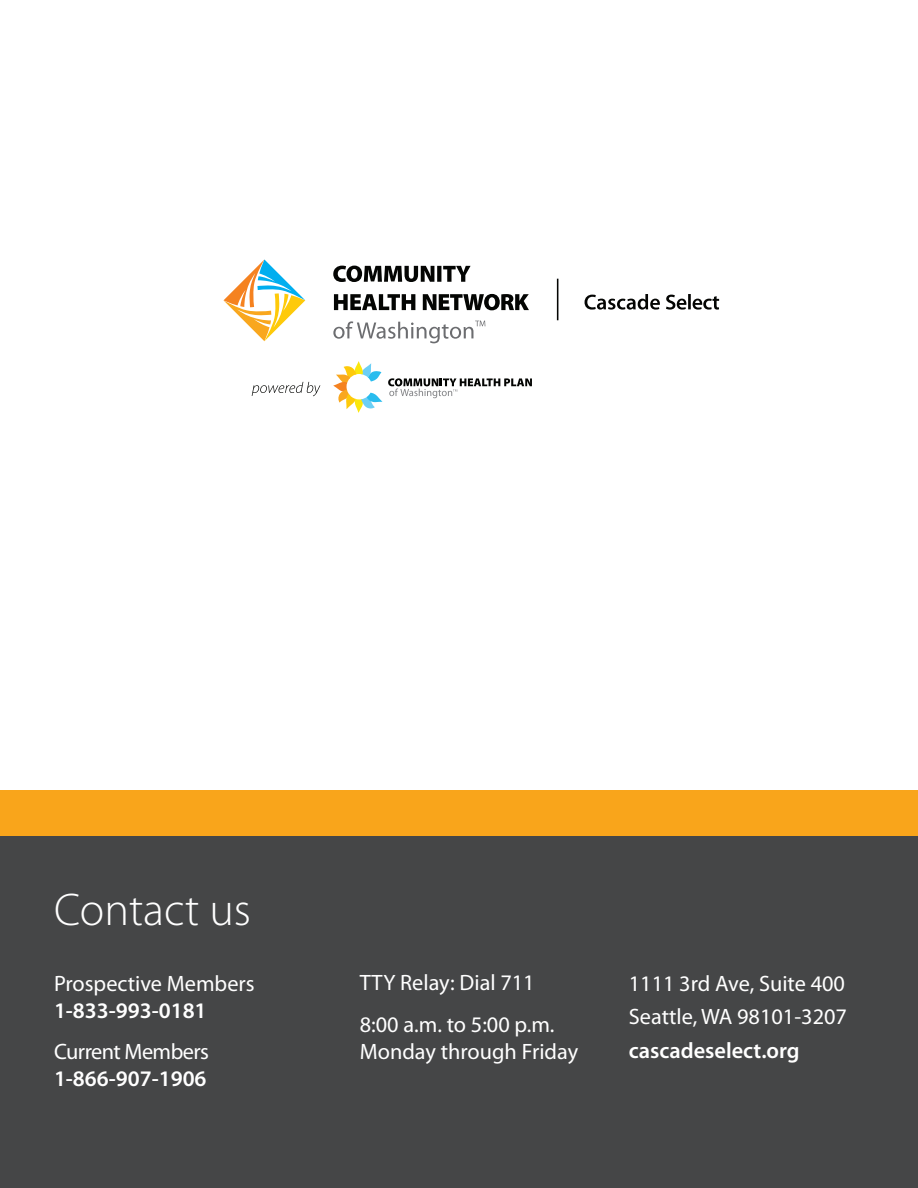
<style>
.page{position:relative;width:918px;height:1188px;background:#fff}
.page>*{position:absolute;margin:0;border:0;box-sizing:border-box;transform-origin:0 0}
.t1{font:300 46.05px "Myriad Pro";color:#fff}
.t2{font:22.35px/27.2px "Myriad Pro";color:#fff}
.t3{font:22.35px/27.2px "Myriad Pro";letter-spacing:-.025em;color:#fff}
.t4{font:600 22.35px "Myriad Pro";color:#fff}
.s1{font-weight:600}
</style>
<div class="page">
<div style="left:0;top:836px;width:918px;height:352px;background:#454647"></div>
<div style="left:0;top:790px;width:918px;height:46px;background:#f9a51b"></div>
<hr style="left:557px;top:279px;width:1px;height:41px;background:#040503">
<svg style="left:252px;top:382px;width:68px;height:14px"></svg>
<svg style="left:224px;top:259px;width:81px;height:82px"></svg>
<svg style="left:333px;top:321px;width:152px;height:22px"></svg>
<svg style="left:334px;top:294px;width:195px;height:16px"></svg>
<svg style="left:333px;top:266px;width:138px;height:16px"></svg>
<svg style="left:585px;top:294px;width:134px;height:16px"></svg>
<svg style="left:333px;top:361px;width:49px;height:52px"></svg>
<svg style="left:388px;top:378px;width:144px;height:20px"></svg>
<p class="t1" style="left:54px;top:885px;width:198px">Contact us</p>
<p class="t2" style="left:54px;top:969px;width:202px">Prospective Members<br><span class="s1">1-833-993-0181</span></p>
<p class="t3" style="left:54px;top:1038px;width:157px">Current Members<br><span class="s1">1-866-907-1906</span></p>
<p class="t2" style="left:360px;top:969px;width:177px">TTY Relay: Dial 711</p>
<p class="t2" style="left:360px;top:1010px;width:220px">8:00 a.m. to 5:00 p.m.<br>Monday through Friday</p>
<p class="t2" style="left:629px;top:966px;width:220px;line-height:33.5px">1111 3rd Ave, Suite 400<br>Seattle, WA 98101-3207</p>
<p class="t4" style="left:629px;top:1038px;width:172px">cascadeselect.org</p>
</div>
